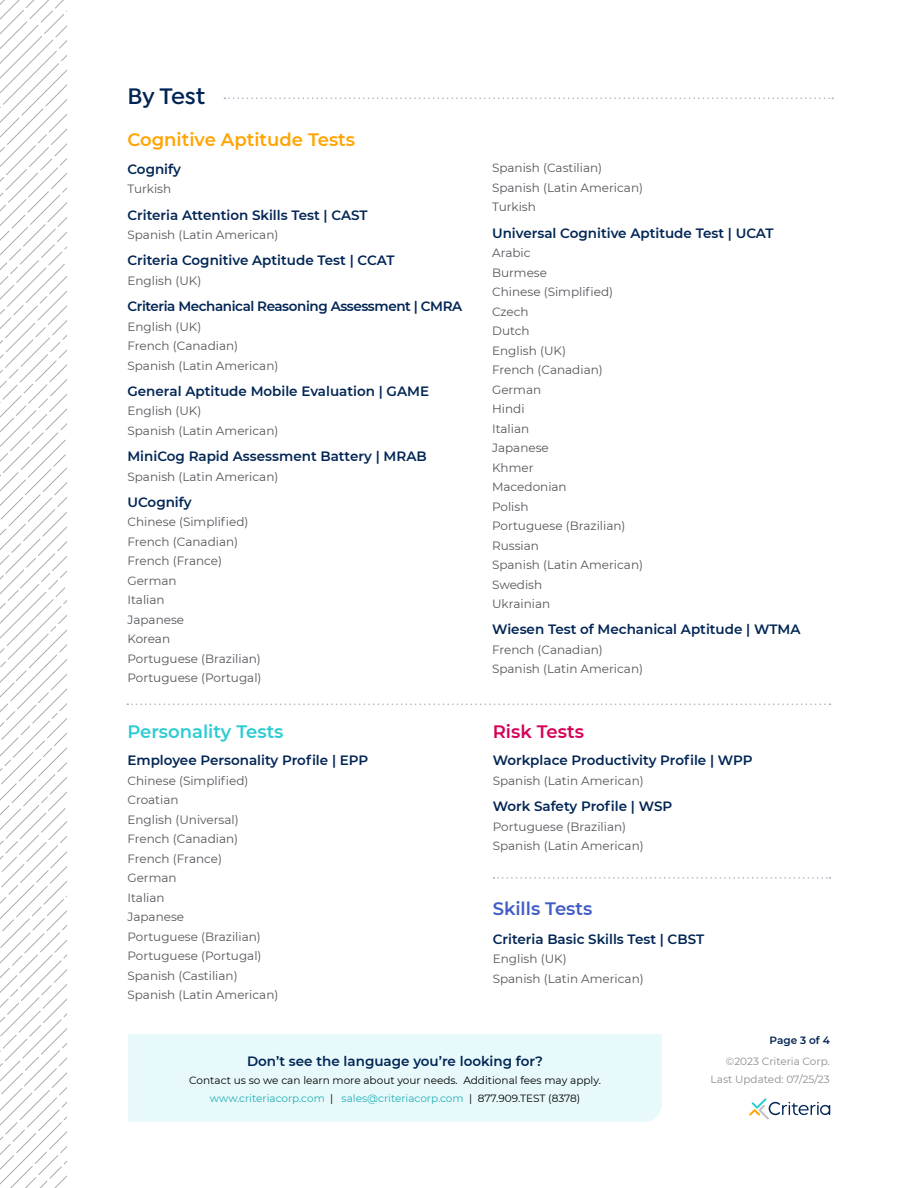
<style>
.page{position:relative;width:918px;height:1188px;background:#fff}
.page>*{position:absolute;margin:0;border:0;box-sizing:border-box;transform-origin:0 0}
.t1{font:600 24px "Isidora Sans";letter-spacing:-.005em;color:#002554}
.t2{font:600 18px "Montserrat";color:#ffa400}
.t3{font:600 18px "Montserrat";color:#2cccd3}
.t4{font:600 18px "Montserrat";color:#425cc7}
.t5{font:600 18px "Montserrat";color:#d50057}
.t6{font:600 13.5px "Montserrat";color:#002554}
.t7{font:600 13.5px "Montserrat";letter-spacing:-.03em;color:#002554}
.t8{font:12px/19.5px "Montserrat";color:#53565a}
.t9{font:10.5px/18px "Montserrat";color:#000;text-align:center}
.t10{font:10.5px/18px "Montserrat";color:#8b8c90;text-align:right}
.t11{font:600 10.5px "Montserrat";color:#002554}
.s1{color:#20b0b7}
</style>
<div class="page">
<svg style="left:0;top:0;width:67px;height:415px"></svg>
<svg style="left:0;top:415px;width:67px;height:773px"></svg>
<svg style="left:224px;top:97px;width:609px;height:2px"></svg>
<svg style="left:127px;top:703px;width:704px;height:2px"></svg>
<svg style="left:494px;top:877px;width:337px;height:2px"></svg>
<svg style="left:749px;top:1098px;width:81px;height:22px"></svg>
<div style="left:128px;top:1034px;width:534px;height:88px;background:#e7f9fa"></div>
<h1 class="t1" style="left:127px;top:82px;width:79px">By Test</h1>
<h2 class="t2" style="left:127px;top:127px;width:229px">Cognitive Aptitude Tests</h2>
<p class="t6" style="left:127px;top:160px;width:55px">Cognify</p>
<p class="t8" style="left:127px;top:179px;width:45px">Turkish</p>
<p class="t6" style="left:127px;top:205px;width:242px">Criteria Attention Skills Test | CAST</p>
<p class="t8" style="left:127px;top:225px;width:152px">Spanish (Latin American)</p>
<p class="t6" style="left:127px;top:251px;width:269px">Criteria Cognitive Aptitude Test | CCAT</p>
<p class="t8" style="left:127px;top:270px;width:75px">English (UK)</p>
<p class="t7" style="left:127px;top:297px;width:336px">Criteria Mechanical Reasoning Assessment | CMRA</p>
<p class="t8" style="left:127px;top:316px;width:152px">English (UK)<br>French (Canadian)<br>Spanish (Latin American)</p>
<p class="t6" style="left:127px;top:382px;width:303px">General Aptitude Mobile Evaluation | GAME</p>
<p class="t8" style="left:127px;top:401px;width:152px">English (UK)<br>Spanish (Latin American)</p>
<p class="t6" style="left:127px;top:447px;width:301px">MiniCog Rapid Assessment Battery | MRAB</p>
<p class="t8" style="left:127px;top:466px;width:152px">Spanish (Latin American)</p>
<p class="t6" style="left:127px;top:493px;width:66px">UCognify</p>
<p class="t8" style="left:127px;top:512px;width:136px">Chinese (Simplified)<br>French (Canadian)<br>French (France)<br>German<br>Italian<br>Japanese<br>Korean<br>Portuguese (Brazilian)<br>Portuguese (Portugal)</p>
<p class="t8" style="left:492px;top:158px;width:152px">Spanish (Castilian)<br>Spanish (Latin American)<br>Turkish</p>
<p class="t6" style="left:492px;top:223px;width:283px">Universal Cognitive Aptitude Test | UCAT</p>
<p class="t8" style="left:492px;top:243px;width:152px">Arabic<br>Burmese<br>Chinese (Simplified)<br>Czech<br>Dutch<br>English (UK)<br>French (Canadian)<br>German<br>Hindi<br>Italian<br>Japanese<br>Khmer<br>Macedonian<br>Polish<br>Portuguese (Brazilian)<br>Russian<br>Spanish (Latin American)<br>Swedish<br>Ukrainian</p>
<p class="t6" style="left:492px;top:620px;width:310px">Wiesen Test of Mechanical Aptitude | WTMA</p>
<p class="t8" style="left:492px;top:639px;width:152px">French (Canadian)<br>Spanish (Latin American)</p>
<h2 class="t3" style="left:127px;top:718px;width:158px">Personality Tests</h2>
<h2 class="t5" style="left:493px;top:718px;width:93px">Risk Tests</h2>
<p class="t6" style="left:127px;top:751px;width:242px">Employee Personality Profile | EPP</p>
<p class="t8" style="left:127px;top:770px;width:152px">Chinese (Simplified)<br>Croatian<br>English (Universal)<br>French (Canadian)<br>French (France)<br>German<br>Italian<br>Japanese<br>Portuguese (Brazilian)<br>Portuguese (Portugal)<br>Spanish (Castilian)<br>Spanish (Latin American)</p>
<p class="t6" style="left:493px;top:751px;width:261px">Workplace Productivity Profile | WPP</p>
<p class="t8" style="left:493px;top:770px;width:152px">Spanish (Latin American)</p>
<p class="t6" style="left:493px;top:797px;width:181px">Work Safety Profile | WSP</p>
<p class="t8" style="left:493px;top:816px;width:152px">Portuguese (Brazilian)<br>Spanish (Latin American)</p>
<h2 class="t4" style="left:493px;top:896px;width:101px">Skills Tests</h2>
<p class="t6" style="left:493px;top:929px;width:213px">Criteria Basic Skills Test | CBST</p>
<p class="t8" style="left:493px;top:949px;width:152px">English (UK)<br>Spanish (Latin American)</p>
<p class="t11" style="left:770px;top:1033px;width:62px">Page 3 of 4</p>
<p class="t6" style="left:247px;top:1052px;width:298px">Don’t see the language you’re looking for?</p>
<p class="t9" style="left:189px;top:1071px;width:413px">Contact us so we can learn more about your needs. Additional fees may apply. <span class="s1">www.criteriacorp.com</span> | <span class="s1">sales@criteriacorp.com</span> | 877.909.TEST (8378)</p>
<p class="t10" style="left:711px;top:1052px;width:121px">©2023 Criteria Corp.<br>Last Updated: 07/25/23</p>
</div>
